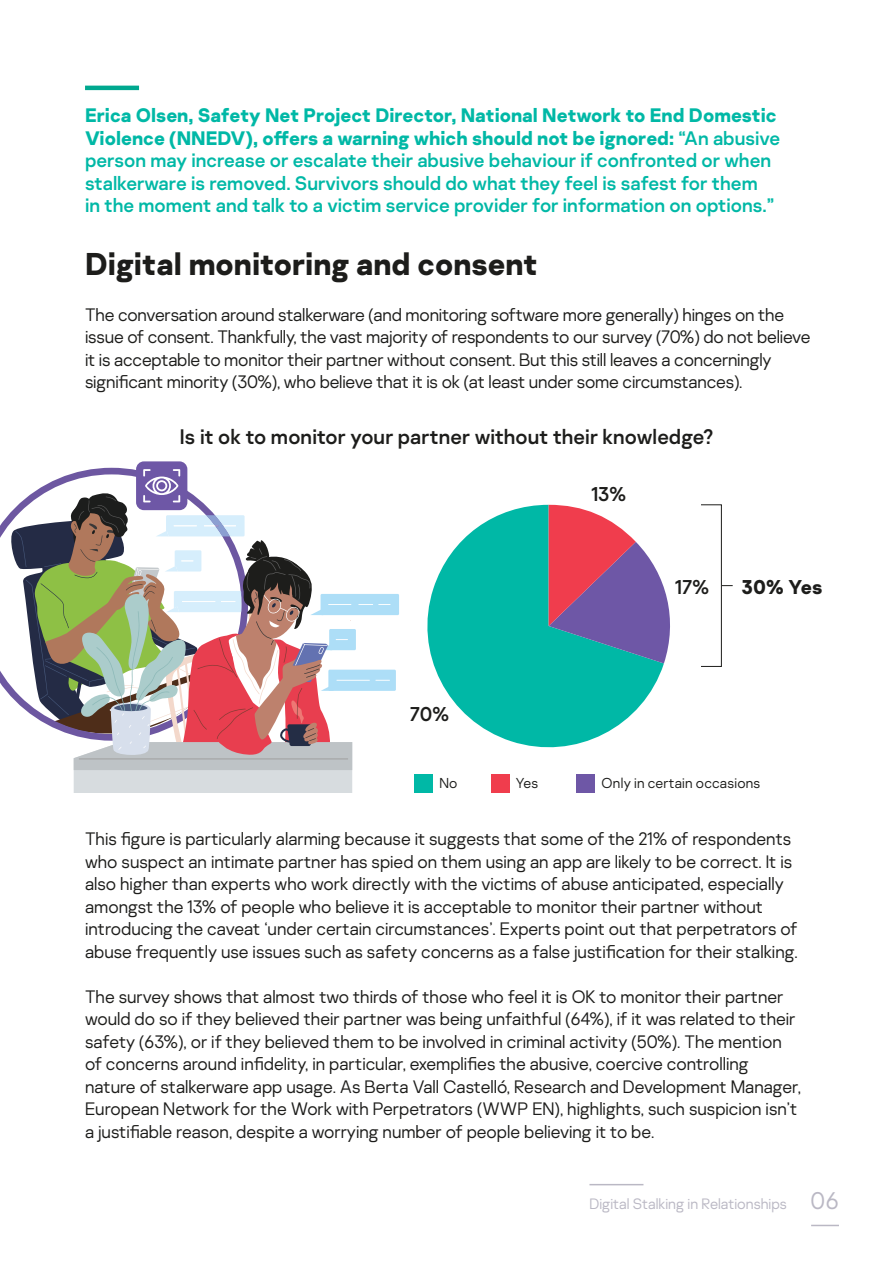
<style>
.page{position:relative;width:893px;height:1263px;background:#fff}
.page>*{position:absolute;margin:0;border:0;box-sizing:border-box;transform-origin:0 0}
.t1{font:700 31.5px "Kaspersky Sans";color:#1d1d1b}
.t2{font:300 24px "Kaspersky Sans";color:#bab8c4}
.t3{font:21px "Kaspersky Sans";letter-spacing:.005em;color:#1d1d1b}
.t4{font:19.95px "Kaspersky Sans";color:#1d1d1b}
.t5{font:700 19.95px "Kaspersky Sans";color:#1d1d1b}
.t6{font:19.5px/22.5px "Kaspersky Sans";color:#00b8a6}
.t7{font:300 18px/22.5px "Kaspersky Sans";color:#1d1d1b}
.t8{font:300 15px "Kaspersky Sans";color:#bab8c4}
.t9{font:300 14.4px "Kaspersky Sans";letter-spacing:.015em;color:#1d1d1b}
.s1{font-weight:700}
</style>
<div class="page">
<div style="left:328px;top:670px;width:68px;height:21px;background:#addef7"></div>
<svg style="left:375px;top:680px;width:15px;height:1px"></svg>
<hr style="left:336px;top:680px;width:34px;height:1px;background:#fff">
<div style="left:321px;top:594px;width:78px;height:21px;background:#addef7"></div>
<svg style="left:358px;top:604px;width:32px;height:1px"></svg>
<div style="left:329px;top:629px;width:27px;height:21px;background:#addef7"></div>
<svg style="left:811px;top:1225px;width:28px;height:1px"></svg>
<svg style="left:427px;top:505px;width:237px;height:243px;fill:#00b8a6"></svg>
<svg style="left:549px;top:505px;width:121px;height:158px"></svg>
<div style="left:491px;top:774px;width:18px;height:18px;background:#f03d4d"></div>
<div style="left:415px;top:774px;width:18px;height:18px;background:#00b8a6"></div>
<div style="left:577px;top:774px;width:18px;height:18px;background:#6e57a6"></div>
<svg style="left:701px;top:504px;width:32px;height:163px"></svg>
<hr style="left:85px;top:86px;width:54px;height:4px;background:#00a88f">
<hr style="left:589px;top:1184px;width:54px;height:1px;background:#bab8c4">
<div style="left:136px;top:461px;width:51px;height:49px;background:#6e57a6;border-radius:8px"></div>
<svg style="left:8px;top:469px;width:344px;height:323px"></svg>
<p class="t6" style="left:85px;top:104px;width:697px"><span class="s1">Erica Olsen, Safety Net Project Director, National Network to End Domestic Violence (NNEDV), offers a warning which should not be ignored:</span> “An abusive person may increase or escalate their abusive behaviour if confronted or when stalkerware is removed. Survivors should do what they feel is safest for them<br>in the moment and talk to a victim service provider for information on options.”</p>
<h1 class="t1" style="left:85px;top:244px;width:454px">Digital monitoring and consent</h1>
<p class="t7" style="left:85px;top:303px;width:727px">The conversation around stalkerware (and monitoring software more generally) hinges on the issue of consent. Thankfully, the vast majority of respondents to our survey (70%) do not believe it is acceptable to monitor their partner without consent. But this still leaves a concerningly significant minority (30%), who believe that it is ok (at least under some circumstances).</p>
<p class="t3" style="left:180px;top:424px;width:535px">Is it ok to monitor your partner without their knowledge?</p>
<p class="t4" style="left:591px;top:482px;width:36px">13%</p>
<p class="t4" style="left:410px;top:702px;width:41px">70%</p>
<p class="t4" style="left:675px;top:575px;width:36px">17%</p>
<p class="t5" style="left:742px;top:574px;width:82px">30% Yes</p>
<p class="t9" style="left:439px;top:775px;width:20px">No</p>
<p class="t9" style="left:516px;top:775px;width:24px">Yes</p>
<p class="t9" style="left:602px;top:775px;width:160px">Only in certain occasions</p>
<p class="t7" style="left:85px;top:827px;width:714px">This figure is particularly alarming because it suggests that some of the 21% of respondents who suspect an intimate partner has spied on them using an app are likely to be correct. It is also higher than experts who work directly with the victims of abuse anticipated, especially amongst the 13% of people who believe it is acceptable to monitor their partner without introducing the caveat ‘under certain circumstances’. Experts point out that perpetrators of abuse frequently use issues such as safety concerns as a false justification for their stalking.</p>
<p class="t7" style="left:85px;top:985px;width:717px">The survey shows that almost two thirds of those who feel it is OK to monitor their partner would do so if they believed their partner was being unfaithful (64%), if it was related to their safety (63%), or if they believed them to be involved in criminal activity (50%). The mention of concerns around infidelity, in particular, exemplifies the abusive, coercive controlling nature of stalkerware app usage. As Berta Vall Castelló, Research and Development Manager, European Network for the Work with Perpetrators (WWP EN), highlights, such suspicion isn’t a justifiable reason, despite a worrying number of people believing it to be.</p>
<p class="t8" style="left:589px;top:1195px;width:199px">Digital Stalking in Relationships</p>
<h2 class="t2" style="left:810px;top:1186px;width:30px">06</h2>
</div>
